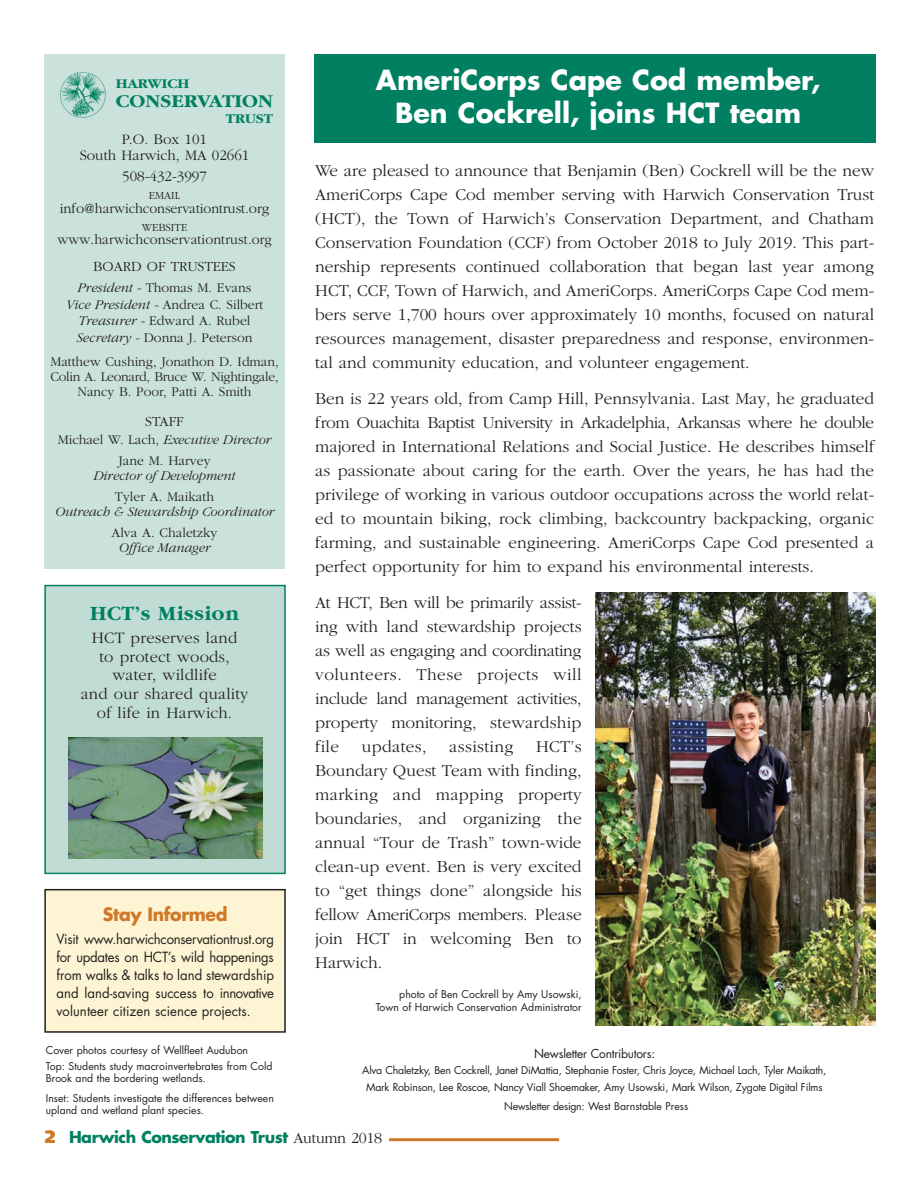
<style>
.page{position:relative;width:918px;height:1188px;background:#fff}
.page>*{position:absolute;margin:0;border:0;box-sizing:border-box;transform-origin:0 0}
.t1{font:700 27px/33px "Futura";color:#fff;text-align:center}
.t2{font:700 21px "Garamond";letter-spacing:.03em;color:#008061}
.t3{font:700 18.75px "Garamond";letter-spacing:.005em;color:#008061;scale:1.11 1}
.t4{font:700 18px "Futura";letter-spacing:-.02em;color:#cf7828;scale:.96 1}
.t5{font:300 17.25px/24px "Garamond";color:#231f20;text-align:justify}
.t6{font:300 17.25px "Garamond";letter-spacing:.02em;color:#231f20}
.t7{font:300 16.5px/18.8px "Garamond";letter-spacing:.015em;color:#231f20;text-align:center}
.t8{font:700 15.9px "Futura";letter-spacing:-.03em;color:#008061}
.t9{font:300 15px/16.5px "Garamond";color:#231f20;text-align:center}
.t10{font:300 14.55px "Garamond";color:#231f20}
.t11{font:300 14.55px "Garamond";color:#231f20;scale:.96 1}
.t12{font:300 14.4px "Garamond";color:#231f20}
.t13{font:300 13.8px/16.5px "Garamond";color:#231f20;text-align:center}
.t14{font:italic 300 13.8px "Garamond";letter-spacing:-.005em;color:#231f20}
.t15{font:700 13.8px "Garamond";color:#008061;scale:1.11 1}
.t16{font:13.65px/18px "Futura";letter-spacing:.005em;color:#231f20;text-align:justify;scale:.96 1}
.t17{font:12px "Futura";letter-spacing:-.02em;color:#231f20}
.t18{font:300 11.25px "Garamond";color:#231f20}
.t19{font:10.5px/13.5px "Futura";color:#231f20}
.t20{font:10.5px/16.5px "Futura";letter-spacing:-.02em;color:#231f20;text-align:center}
.s1{font-style:italic}
.s2{font-family:"Frutiger";font-weight:900;font-size:18px;color:#cf7828}
.s3{font-family:"Garamond";font-weight:300;color:#231f20}
</style>
<div class="page">
<div style="left:314px;top:54px;width:561px;height:89px;background:#008061"></div>
<div style="left:45px;top:586px;width:240px;height:287px;background:#c0dcd4"></div>
<div style="left:44px;top:585px;width:242px;height:289px;border:2px solid #008061"></div>
<div style="left:44px;top:54px;width:241px;height:515px;background:#cae2db"></div>
<img style="left:60px;top:71px;width:46px;height:47px">
<hr style="left:370px;top:1138px;width:189px;height:3px;background:#cf7828">
<div style="left:43px;top:1128px;width:346px;height:26px;background:#fff"></div>
<img style="left:68px;top:737px;width:195px;height:122px">
<div style="left:45px;top:890px;width:240px;height:142px;background:#fcf4d2"></div>
<div style="left:44px;top:889px;width:242px;height:144px;border:2px solid #231f20"></div>
<img style="left:595px;top:593px;width:280px;height:433px">
<p class="t15" style="left:116px;top:75px;width:68px">HARWICH</p>
<p class="t3" style="left:116px;top:90px;width:143px">CONSERVATION</p>
<p class="t15" style="left:226px;top:110px;width:44px">TRUST</p>
<p class="t9" style="left:80px;top:131px;width:171px">P.O. Box 101<br>South Harwich, MA 02661</p>
<p class="t9" style="left:122px;top:168px;width:86px">508-432-3997</p>
<p class="t18" style="left:149px;top:189px;width:33px">EMAIL</p>
<p class="t10" style="left:60px;top:199px;width:211px">info@harwichconservationtrust.org</p>
<p class="t18" style="left:142px;top:221px;width:47px">WEBSITE</p>
<p class="t11" style="left:57px;top:231px;width:225px">www.harwichconservationtrust.org</p>
<p class="t12" style="left:93px;top:258px;width:144px">BOARD OF TRUSTEES</p>
<p class="t13" style="left:66px;top:279px;width:199px"><span class="s1">President -</span> Thomas M. Evans<br><span class="s1">Vice President -</span> Andrea C. Silbert<br><span class="s1">Treasurer -</span> Edward A. Rubel<br><span class="s1">Secretary -</span> Donna J. Peterson</p>
<p class="t13" style="left:50px;top:354px;width:230px;line-height:15px">Matthew Cushing, Jonathon D. Idman,<br>Colin A. Leonard, Bruce W. Nightingale,<br>Nancy B. Poor, Patti A. Smith</p>
<p class="t12" style="left:145px;top:413px;width:40px">STAFF</p>
<p class="t13" style="left:58px;top:429px;width:214px;line-height:21px">Michael W. Lach, <span class="s1">Executive Director<br></span>Jane M. Harvey</p>
<p class="t14" style="left:93px;top:467px;width:144px">Director of Development</p>
<p class="t13" style="left:115px;top:488px;width:101px">Tyler A. Maikath</p>
<p class="t14" style="left:55px;top:503px;width:220px">Outreach &amp; Stewardship Coordinator</p>
<p class="t13" style="left:112px;top:524px;width:108px">Alva A. Chaletzky</p>
<p class="t14" style="left:119px;top:539px;width:93px">Office Manager</p>
<p class="t2" style="left:90px;top:600px;width:150px">HCT’s Mission</p>
<p class="t7" style="left:81px;top:628px;width:169px">HCT preserves land<br>to protect woods, water, wildlife<br>and our shared quality of life in Harwich.</p>
<p class="t4" style="left:103px;top:906px;width:131px">Stay Informed</p>
<p class="t16" style="left:57px;top:931px;width:228px">Visit www.harwichconservationtrust.org for updates on HCT’s wild happenings from walks &amp; talks to land stewardship and land-saving success to innovative volunteer citizen science projects.</p>
<p class="t19" style="left:46px;top:1043px;width:228px;line-height:16.5px">Cover photos courtesy of Wellfleet Audubon<br>Top: Students study macroinvertebrates from Cold</p>
<p class="t19" style="left:46px;top:1070px;width:230px;line-height:19.5px">Brook and the bordering wetlands.<br>Inset: Students investigate the differences between</p>
<p class="t19" style="left:46px;top:1104px;width:160px">upland and wetland plant species.</p>
<h1 class="t1" style="left:376px;top:66px;width:446px">AmeriCorps Cape Cod member,<br>Ben Cockrell, joins HCT team</h1>
<p class="t5" style="left:315px;top:158px;width:560px">We are pleased to announce that Benjamin (Ben) Cockrell will be the new AmeriCorps Cape Cod member serving with Harwich Conservation Trust (HCT), the Town of Harwich’s Conservation Department, and Chatham Conservation Foundation (CCF) from October 2018 to July 2019. This part&shy;nership represents continued collaboration that began last year among HCT, CCF, Town of Harwich, and AmeriCorps. AmeriCorps Cape Cod mem&shy;bers serve 1,700 hours over approximately 10 months, focused on natural resources management, disaster preparedness and response, environmen&shy;tal and community education, and volunteer engagement.</p>
<p class="t5" style="left:315px;top:386px;width:560px">Ben is 22 years old, from Camp Hill, Pennsylvania. Last May, he graduated from Ouachita Baptist University in Arkadelphia, Arkansas where he double majored in International Relations and Social Justice. He describes himself as passionate about caring for the earth. Over the years, he has had the privilege of working in various outdoor occupations across the world relat&shy;ed to mountain biking, rock climbing, backcountry backpacking, organic farming, and sustainable engineering. AmeriCorps Cape Cod presented a perfect opportunity for him to expand his environmental interests.</p>
<p class="t5" style="left:315px;top:590px;width:268px">At HCT, Ben will be primarily assist&shy;ing with land stewardship projects as well as engaging and coordinating volunteers. These projects will include land management activities, property monitoring, stewardship file</p>
<p class="t6" style="left:362px;top:736px;width:66px">updates,</p>
<p class="t6" style="left:449px;top:736px;width:66px">assisting</p>
<p class="t5" style="left:315px;top:734px;width:268px;text-indent:221px">HCT’s Boundary Quest Team with finding, marking and mapping property boundaries, and organizing the annual “Tour de Trash” town-wide clean-up event. Ben is very excited to “get things done” alongside his fellow AmeriCorps members. Please join HCT in welcoming Ben to Harwich.</p>
<p class="t19" style="left:376px;top:988px;width:208px;text-align:right">photo of Ben Cockrell by Amy Usowski,<br>Town of Harwich Conservation Administrator</p>
<p class="t17" style="left:534px;top:1048px;width:122px">Newsletter Contributors:</p>
<p class="t20" style="left:362px;top:1063px;width:466px">Alva Chaletzky, Ben Cockrell, Janet DiMattia, Stephanie Foster, Chris Joyce, Michael Lach, Tyler Maikath,<br>Mark Robinson, Lee Roscoe, Nancy Viall Shoemaker, Amy Usowski, Mark Wilson, Zygote Digital Films</p>
<p class="t19" style="left:504px;top:1101px;width:186px">Newsletter design: West Barnstable Press</p>
<p class="t8" style="left:45px;top:1129px;width:339px"><span class="s2">2</span> Harwich Conservation Trust <span class="s3">Autumn 2018</span></p>
</div>
